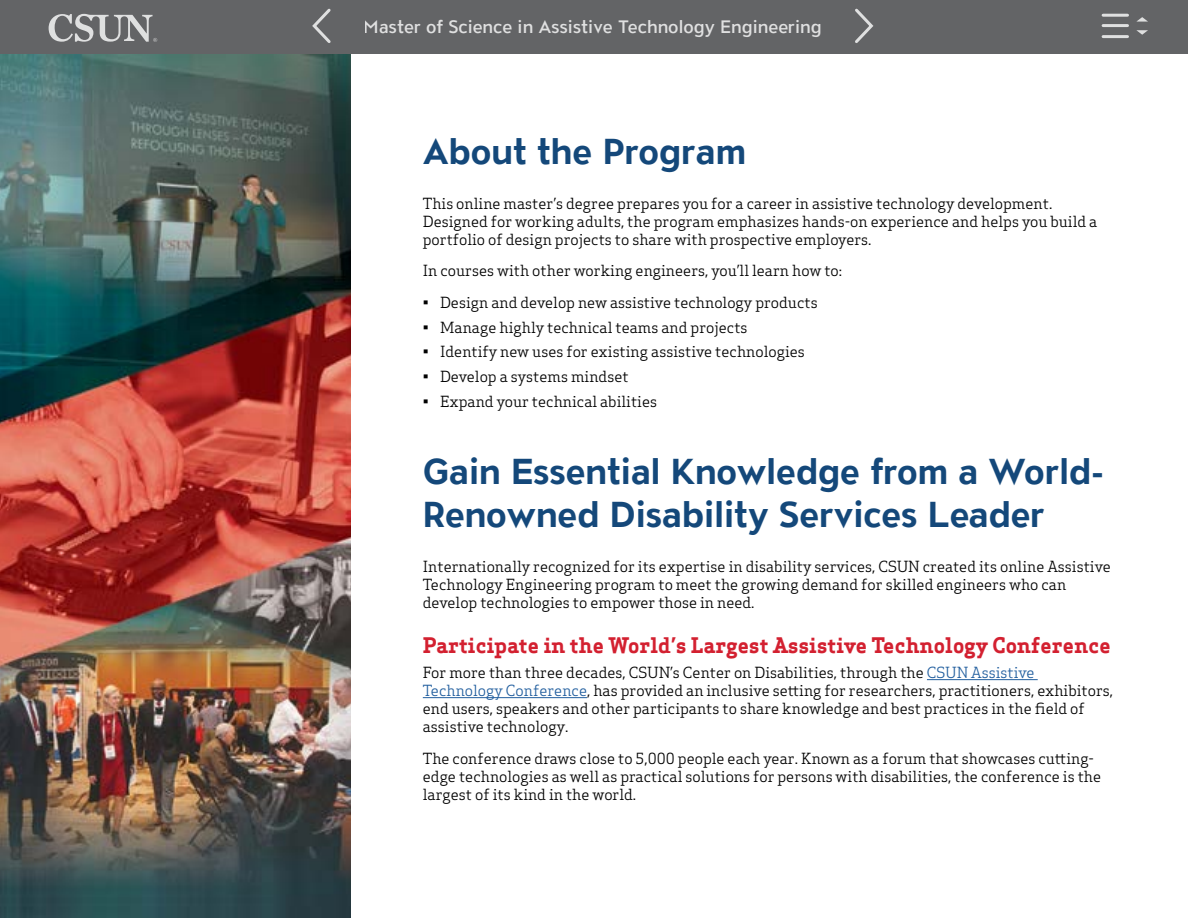
<style>
.page{position:relative;width:1188px;height:918px;background:#fff}
.page>*{position:absolute;margin:0;border:0;box-sizing:border-box;transform-origin:0 0}
.Title_smaller{font:700 36px/43.2px "ATC Overlook";color:#14487a}
.Title_-_sub{font:700 21px "Apex Serif";letter-spacing:.01em;color:#d32030}
.t1{font:500 18px "ATC Overlook";color:#fff}
.Body_copy{font:15px/18px "Apex Serif";color:#000}
.Bullets_-_space_afte{font:15px "Apex Serif";color:#000}
.s1{color:#215e9e}
</style>
<div class="page">
<img style="left:0;top:54px;width:351px;height:864px">
<hr style="left:927px;top:679px;width:111px;height:1px;background:#215e9e">
<hr style="left:423px;top:697px;width:164px;height:1px;background:#215e9e">
<div style="left:0;top:0;width:1188px;height:54px;background:#636466"></div>
<svg style="left:1136px;top:17px;width:12px;height:5px"></svg>
<svg style="left:1136px;top:30px;width:12px;height:5px"></svg>
<hr style="left:1103px;top:14px;width:25px;height:3px;background:#fff">
<hr style="left:1103px;top:24px;width:25px;height:3px;background:#fff">
<hr style="left:1103px;top:35px;width:25px;height:3px;background:#fff">
<svg style="left:49px;top:14px;width:108px;height:28px"></svg>
<svg style="left:855px;top:8px;width:19px;height:35px"></svg>
<svg style="left:312px;top:8px;width:19px;height:35px"></svg>
<p class="t1" style="left:364px;top:16px;width:460px">Master of Science in Assistive Technology Engineering</p>
<h2 class="Title_smaller" style="left:423px;top:132px;width:325px">About the Program</h2>
<p class="Body_copy" style="left:423px;top:194px;width:676px">This online master’s degree prepares you for a career in assistive technology development.<br>Designed for working adults, the program emphasizes hands-on experience and helps you build a portfolio of design projects to share with prospective employers.</p>
<p class="Body_copy" style="left:423px;top:262px;width:421px">In courses with other working engineers, you’ll learn how to:</p>
<p class="Bullets_-_space_afte" style="left:423px;top:293px;width:396px">• Design and develop new assistive technology products</p>
<p class="Bullets_-_space_afte" style="left:423px;top:318px;width:326px">• Manage highly technical teams and projects</p>
<p class="Bullets_-_space_afte" style="left:423px;top:342px;width:384px">• Identify new uses for existing assistive technologies</p>
<p class="Bullets_-_space_afte" style="left:423px;top:367px;width:207px">• Develop a systems mindset</p>
<p class="Bullets_-_space_afte" style="left:423px;top:392px;width:236px">• Expand your technical abilities</p>
<h2 class="Title_smaller" style="left:423px;top:452px;width:682px">Gain Essential Knowledge from a World-<br>Renowned Disability Services Leader</h2>
<p class="Body_copy" style="left:423px;top:557px;width:690px">Internationally recognized for its expertise in disability services, CSUN created its online Assistive<br>Technology Engineering program to meet the growing demand for skilled engineers who can develop technologies to empower those in need.</p>
<h2 class="Title_-_sub" style="left:423px;top:632px;width:689px">Participate in the World’s Largest Assistive Technology Conference</h2>
<p class="Body_copy" style="left:423px;top:664px;width:692px">For more than three decades, CSUN’s Center on Disabilities, through the <span class="s1">CSUN Assistive Technology Conference</span>, has provided an inclusive setting for researchers, practitioners, exhibitors, end users, speakers and other participants to share knowledge and best practices in the field of assistive technology.</p>
<p class="Body_copy" style="left:423px;top:749px;width:680px">The conference draws close to 5,000 people each year. Known as a forum that showcases cutting&shy;edge technologies as well as practical solutions for persons with disabilities, the conference is the largest of its kind in the world.</p>
</div>
